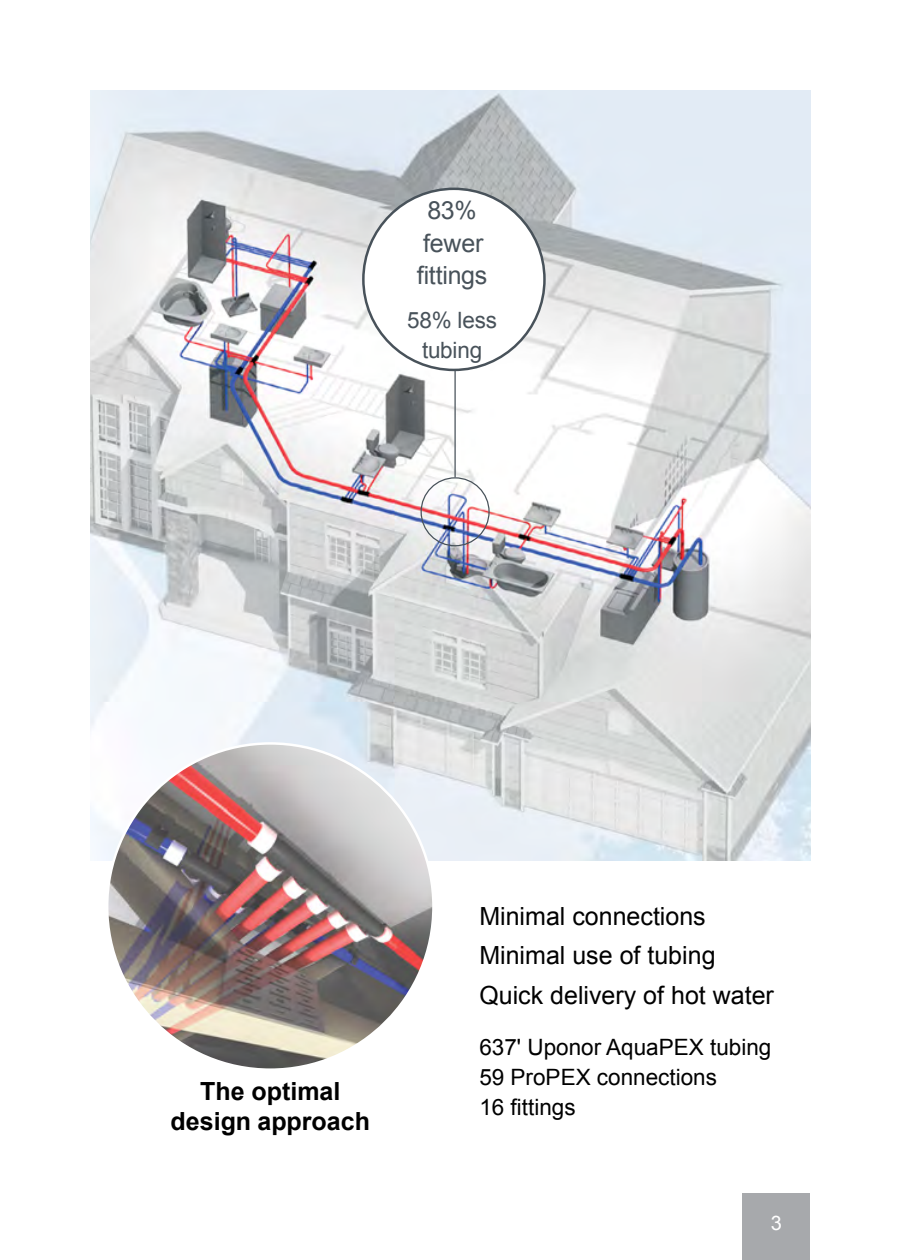
<style>
.page{position:relative;width:900px;height:1260px;background:#fff}
.page>*{position:absolute;margin:0;border:0;box-sizing:border-box;transform-origin:0 0}
.t1{font:25px/39.5px "Arial";color:#000}
.t2{font:700 25px/30px "Arial";color:#000;text-align:center}
.t3{font:25px/32.5px "Arial";letter-spacing:-.01em;color:#48525a;text-align:center}
.t4{font:22.5px/30px "Arial";color:#000}
.t5{font:22.5px/30px "Arial";letter-spacing:-.01em;color:#48525a;text-align:center}
.t6{font:20px "Arial";color:#fff}
</style>
<div class="page">
<div style="left:742px;top:1193px;width:68px;height:67px;background:#a7a9ac"></div>
<img style="left:90px;top:91px;width:721px;height:770px">
<img style="left:107px;top:743px;width:326px;height:327px;border-radius:163px">
<hr style="left:454px;top:368px;width:2px;height:109px;background:#48525a">
<div style="left:421px;top:477px;width:69px;height:69px;border:1px solid #48525a;border-radius:50%"></div>
<div style="left:363px;top:189px;width:181px;height:181px;background:#fff;border-radius:50%"></div>
<p class="t3" style="left:417px;top:194px;width:72px">83% fewer fittings</p>
<p class="t5" style="left:407px;top:305px;width:91px">58% less tubing</p>
<p class="t2" style="left:171px;top:1077px;width:201px">The optimal design approach</p>
<p class="t1" style="left:479px;top:896px;width:296px">Minimal connections<br>Minimal use of tubing<br>Quick delivery of hot water</p>
<p class="t4" style="left:479px;top:1032px;width:293px">637' Uponor AquaPEX tubing<br>59 ProPEX connections<br>16 fittings</p>
<p class="t6" style="left:771px;top:1210px;width:13px">3</p>
</div>
